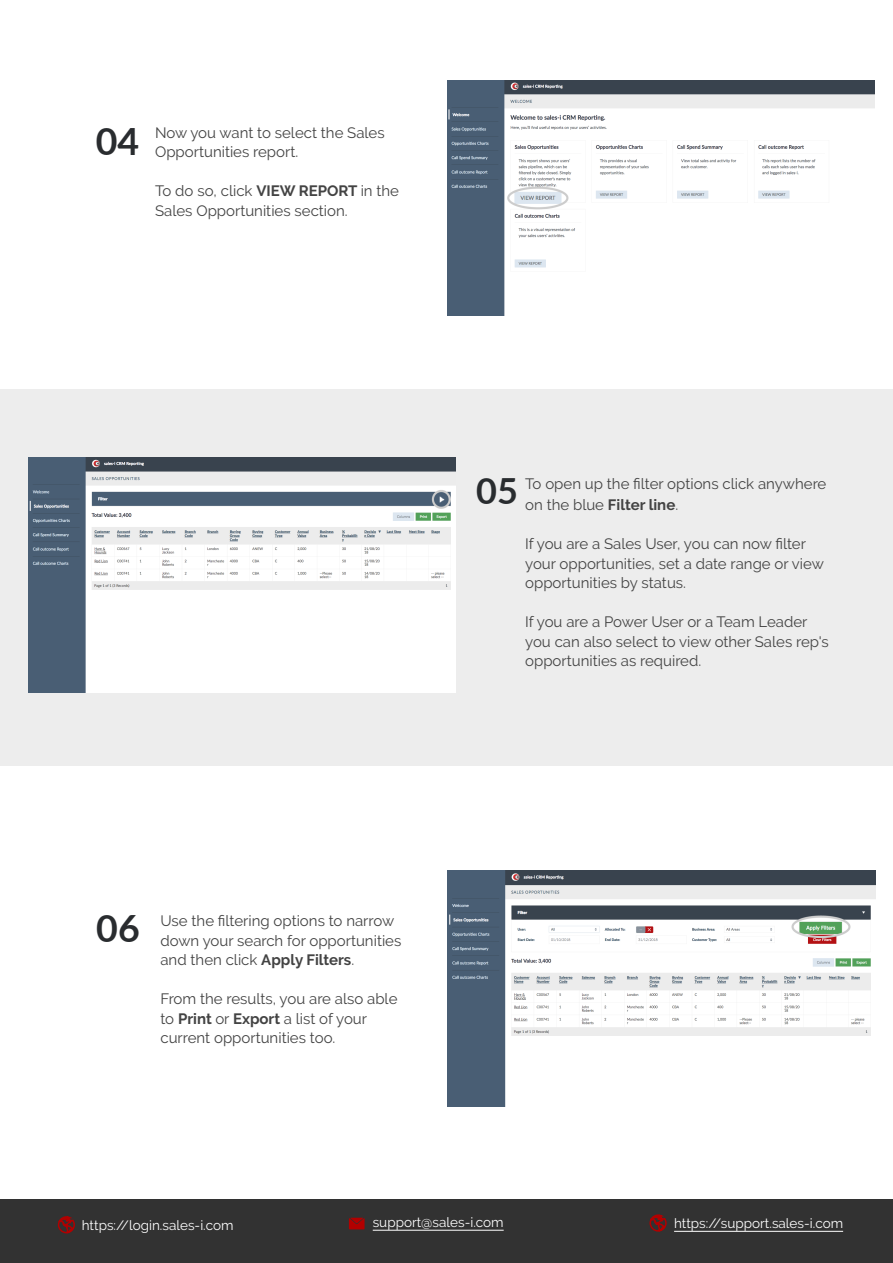
<style>
.page{position:relative;width:893px;height:1263px;background:#fff}
.page>*{position:absolute;margin:0;border:0;box-sizing:border-box;transform-origin:0 0}
.t1{font:700 37.5px "Lato";color:#292c2f}
.t2{font:700 36px "Lato";color:#292c2f}
.t3{font:15px/19.5px "Raleway";color:#434343}
.t4{font:13.5px "Raleway";color:#fff}
.s1{font-weight:700}
</style>
<div class="page">
<div style="left:0;top:389px;width:893px;height:377px;background:#ededed"></div>
<img style="left:448px;top:80px;width:427px;height:235px">
<img style="left:29px;top:457px;width:426px;height:235px">
<img style="left:448px;top:871px;width:427px;height:235px">
<div style="left:0;top:1199px;width:893px;height:64px;background:#323232"></div>
<svg style="left:349px;top:1218px;width:16px;height:11px"></svg>
<svg style="left:649px;top:1214px;width:18px;height:18px"></svg>
<hr style="left:373px;top:1230px;width:131px;height:1px;background:#fff">
<hr style="left:674px;top:1231px;width:169px;height:1px;background:#fff">
<svg style="left:57px;top:1216px;width:18px;height:18px"></svg>
<p class="t1" style="left:96px;top:114px;width:45px">04</p>
<p class="t3" style="left:155px;top:123px;width:231px">Now you want to select the Sales<br>Opportunities report.</p>
<p class="t3" style="left:155px;top:181px;width:245px">To do so, click <span class="s1">VIEW REPORT</span> in the<br>Sales Opportunities section.</p>
<p class="t2" style="left:476px;top:465px;width:43px">05</p>
<p class="t3" style="left:525px;top:473px;width:303px;line-height:21px">To open up the filter options click anywhere on the blue <span class="s1">Filter line</span>.</p>
<p class="t3" style="left:525px;top:534px;width:300px">If you are a Sales User, you can now filter your opportunities, set a date range or view opportunities by status.</p>
<p class="t3" style="left:525px;top:612px;width:305px">If you are a Power User or a Team Leader you can also select to view other Sales rep's opportunities as required.</p>
<p class="t1" style="left:96px;top:901px;width:45px">06</p>
<p class="t3" style="left:160px;top:911px;width:242px">Use the filtering options to narrow down your search for opportunities and then click <span class="s1">Apply Filters</span>.</p>
<p class="t3" style="left:160px;top:989px;width:238px">From the results, you are also able to <span class="s1">Print</span> or <span class="s1">Export</span> a list of your current opportunities too.</p>
<p class="t4" style="left:82px;top:1217px;width:153px">https://login.sales-i.com</p>
<p class="t4" style="left:373px;top:1214px;width:132px">support@sales-i.com</p>
<p class="t4" style="left:674px;top:1216px;width:171px">https://support.sales-i.com</p>
</div>
